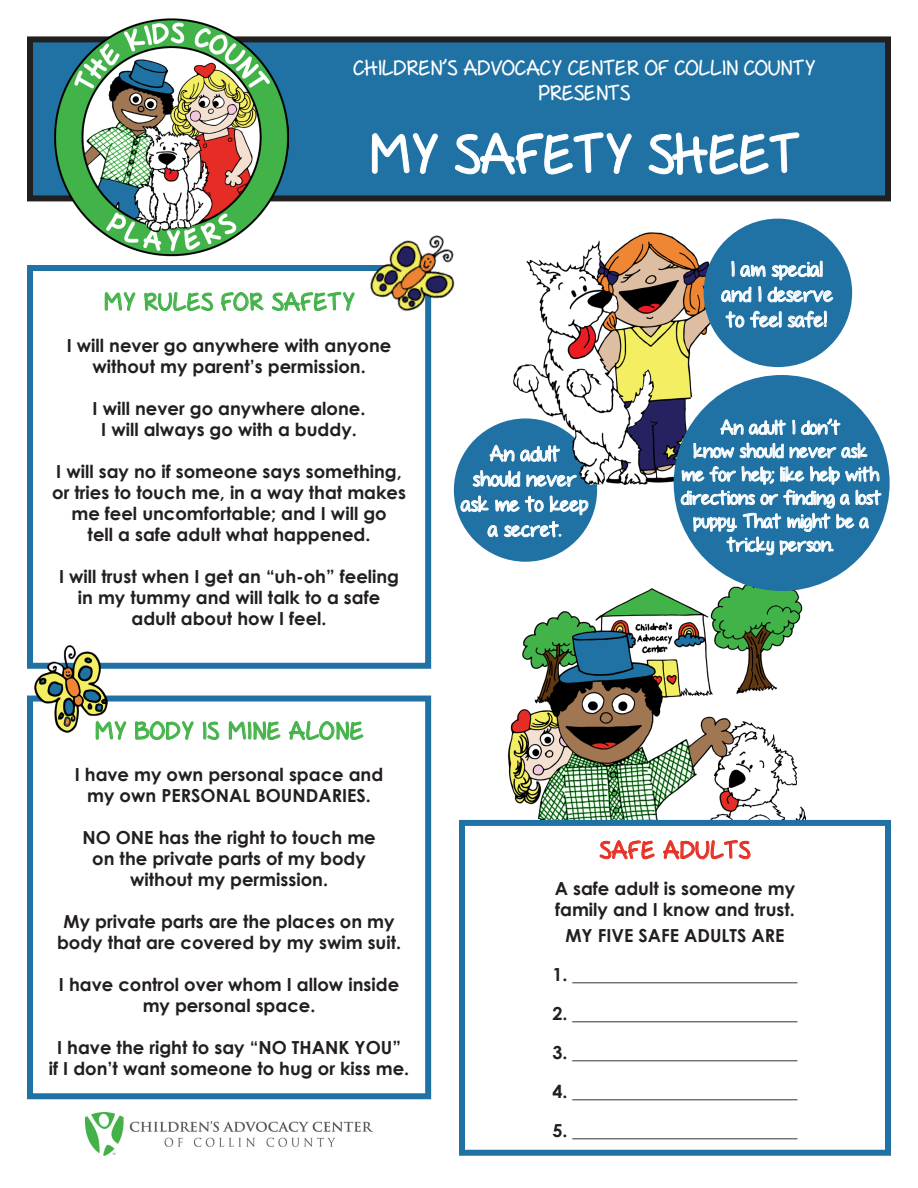
<style>
.page{position:relative;width:918px;height:1188px;background:#fff}
.page>*{position:absolute;margin:0;border:0;box-sizing:border-box;transform-origin:0 0}
.t1{font:54px "Passing Notes";color:#fff}
.t2{font:24px "Passing Notes";letter-spacing:.03em;color:#44b349}
.t3{font:24px "Passing Notes";letter-spacing:.03em;color:#e73024}
.t4{font:21px/25.2px "Passing Notes";color:#fff;text-align:center}
.t5{font:19.5px/23.4px "Passing Notes";color:#fff;text-align:center}
.t6{font:700 18px/21px "Century Gothic";color:#231f20;text-align:center}
</style>
<div class="page">
<svg style="left:104px;top:292px;width:32px;height:19px"></svg>
<svg style="left:144px;top:292px;width:69px;height:20px"></svg>
<svg style="left:220px;top:292px;width:44px;height:19px"></svg>
<svg style="left:272px;top:291px;width:83px;height:21px"></svg>
<div style="left:27px;top:265px;width:404px;height:404px;border:6px solid #2072a4"></div>
<svg style="left:135px;top:695px;width:59px;height:45px"></svg>
<svg style="left:202px;top:721px;width:18px;height:19px"></svg>
<svg style="left:229px;top:721px;width:52px;height:20px"></svg>
<svg style="left:288px;top:721px;width:76px;height:20px"></svg>
<div style="left:27px;top:696px;width:404px;height:403px;border:6px solid #2072a4"></div>
<img style="left:86px;top:1112px;width:286px;height:44px">
<div style="left:30px;top:39px;width:858px;height:159px;background:#2072a4"></div>
<div style="left:27px;top:36px;width:864px;height:165px;border:6px solid #231f20"></div>
<img style="left:54px;top:18px;width:235px;height:238px">
<svg style="left:372px;top:133px;width:66px;height:41px"></svg>
<svg style="left:454px;top:132px;width:178px;height:70px"></svg>
<svg style="left:648px;top:132px;width:152px;height:70px"></svg>
<div style="left:454px;top:418px;width:143px;height:144px;background:#2072a4;border-radius:50%"></div>
<svg style="left:461px;top:438px;width:128px;height:103px"></svg>
<img style="left:506px;top:576px;width:299px;height:244px">
<svg style="left:599px;top:840px;width:56px;height:20px"></svg>
<svg style="left:663px;top:812px;width:88px;height:48px"></svg>
<div style="left:459px;top:820px;width:432px;height:336px;border:6px solid #2072a4"></div>
<img style="left:27px;top:638px;width:100px;height:104px">
<img style="left:509px;top:231px;width:228px;height:254px">
<div style="left:674px;top:375px;width:216px;height:216px;background:#2072a4;border-radius:50%"></div>
<svg style="left:681px;top:412px;width:200px;height:145px"></svg>
<div style="left:704px;top:219px;width:148px;height:148px;background:#2072a4;border-radius:50%"></div>
<svg style="left:721px;top:260px;width:112px;height:43px"></svg>
<svg style="left:725px;top:310px;width:102px;height:18px"></svg>
<img style="left:355px;top:235px;width:100px;height:99px">
<p class="t4" style="left:354px;top:55px;width:463px">CHILDREN’S ADVOCACY CENTER OF COLLIN COUNTY<br>PRESENTS</p>
<h1 class="t1" style="left:369px;top:123px;width:434px">MY SAFETY SHEET</h1>
<h2 class="t2" style="left:104px;top:288px;width:252px">MY RULES FOR SAFETY</h2>
<p class="t6" style="left:67px;top:334px;width:326px">I will never go anywhere with anyone without my parent’s permission.</p>
<p class="t6" style="left:93px;top:397px;width:274px">I will never go anywhere alone.<br>I will always go with a buddy.</p>
<p class="t6" style="left:52px;top:460px;width:355px">I will say no if someone says something, or tries to touch me, in a way that makes me feel uncomfortable; and I will go<br>tell a safe adult what happened.</p>
<p class="t6" style="left:59px;top:565px;width:342px">I will trust when I get an “uh-oh” feeling in my tummy and will talk to a safe adult about how I feel.</p>
<h2 class="t2" style="left:95px;top:717px;width:271px">MY BODY IS MINE ALONE</h2>
<p class="t6" style="left:75px;top:763px;width:310px">I have my own personal space and my own PERSONAL BOUNDARIES.</p>
<p class="t6" style="left:82px;top:826px;width:295px">NO ONE has the right to touch me on the private parts of my body without my permission.</p>
<p class="t6" style="left:57px;top:910px;width:346px">My private parts are the places on my body that are covered by my swim suit.</p>
<p class="t6" style="left:59px;top:973px;width:342px">I have control over whom I allow inside my personal space.</p>
<p class="t6" style="left:49px;top:1036px;width:362px">I have the right to say “NO THANK YOU”<br>if I don’t want someone to hug or kiss me.</p>
<p class="t4" style="left:462px;top:441px;width:129px">An adult<br>should never ask me to keep a secret.</p>
<p class="t4" style="left:722px;top:256px;width:113px">I am special and I deserve to feel safe!</p>
<p class="t5" style="left:681px;top:415px;width:202px">An adult I don’t<br>know should never ask me for help; like help with directions or finding a lost puppy. That might be a tricky person.</p>
<h2 class="t3" style="left:600px;top:836px;width:152px">SAFE ADULTS</h2>
<p class="t6" style="left:555px;top:877px;width:242px;line-height:21.6px;text-align:left">A safe adult is someone my family and I know and trust.</p>
<p class="t6" style="left:565px;top:924px;width:221px">MY FIVE SAFE ADULTS ARE</p>
<p class="t6" style="left:552px;top:963px;width:247px">1. _________________________</p>
<p class="t6" style="left:552px;top:1002px;width:247px">2. _________________________</p>
<p class="t6" style="left:552px;top:1041px;width:247px">3. _________________________</p>
<p class="t6" style="left:552px;top:1080px;width:247px">4. _________________________</p>
<p class="t6" style="left:552px;top:1119px;width:247px">5. _________________________</p>
</div>
